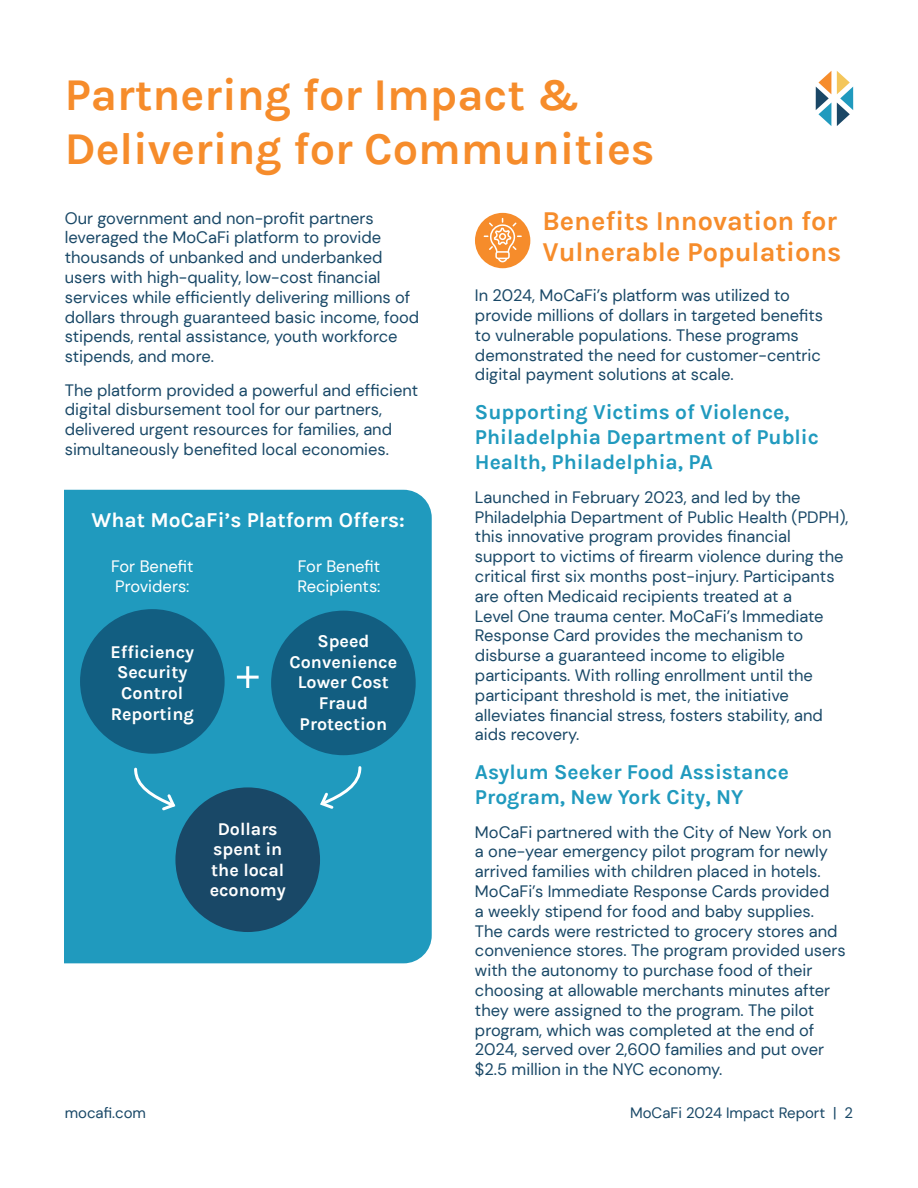
<style>
.page{position:relative;width:918px;height:1188px;background:#fff}
.page>*{position:absolute;margin:0;border:0;box-sizing:border-box;transform-origin:0 0}
.t1{font:700 45px/54px "Karla";color:#f68c2b}
.t2{font:700 27px/31.5px "Karla";color:#f68c2b}
.t3{font:700 21px/25.2px "Karla";color:#209abe}
.t4{font:700 21px "Karla";color:#fff}
.t5{font:700 17.85px/20.5px "Karla";color:#fff;text-align:center}
.t6{font:16.5px/19.8px "DM Sans";color:#194867}
.t7{font:16.5px/19.8px "DM Sans";color:#fff}
.t8{font:15px "DM Sans";color:#194867}
</style>
<div class="page">
<svg style="left:816px;top:71px;width:15px;height:55px"></svg>
<svg style="left:837px;top:71px;width:16px;height:55px"></svg>
<div style="left:65px;top:490px;width:367px;height:473px;background:#209abe"></div>
<div style="left:80px;top:609px;width:145px;height:145px;background:#125e81;border-radius:50%"></div>
<div style="left:271px;top:611px;width:145px;height:144px;background:#125e81;border-radius:50%"></div>
<div style="left:175px;top:787px;width:145px;height:145px;background:#194867;border-radius:50%"></div>
<hr style="left:246px;top:666px;width:3px;height:22px;background:#fff">
<hr style="left:237px;top:676px;width:22px;height:3px;background:#fff">
<svg style="left:133px;top:766px;width:44px;height:47px;background:#38a5c5"></svg>
<svg style="left:318px;top:765px;width:45px;height:46px;background:#38a5c5"></svg>
<div style="left:475px;top:213px;width:55px;height:55px;background:#f68c2b;border-radius:50%"></div>
<svg style="left:484px;top:218px;width:38px;height:44px"></svg>
<p class="t1" style="left:65px;top:66px;width:591px">Partnering for Impact &amp;<br>Delivering for Communities</p>
<p class="t6" style="left:65px;top:208px;width:356px">Our government and non-profit partners leveraged the MoCaFi platform to provide thousands of unbanked and underbanked users with high-quality, low-cost financial services while efficiently delivering millions of dollars through guaranteed basic income, food stipends, rental assistance, youth workforce stipends, and more.</p>
<p class="t6" style="left:65px;top:380px;width:355px">The platform provided a powerful and efficient digital disbursement tool for our partners, delivered urgent resources for families, and simultaneously benefited local economies.</p>
<p class="t2" style="left:542px;top:204px;width:300px">Benefits Innovation for<br>Vulnerable Populations</p>
<p class="t6" style="left:475px;top:285px;width:350px">In 2024, MoCaFi’s platform was utilized to provide millions of dollars in targeted benefits to vulnerable populations. These programs demonstrated the need for customer-centric digital payment solutions at scale.</p>
<p class="t3" style="left:475px;top:399px;width:346px">Supporting Victims of Violence,<br>Philadelphia Department of Public<br>Health, Philadelphia, PA</p>
<p class="t6" style="left:475px;top:487px;width:375px">Launched in February 2023, and led by the Philadelphia Department of Public Health (PDPH), this innovative program provides financial support to victims of firearm violence during the critical first six months post-injury. Participants are often Medicaid recipients treated at a<br>Level One trauma center. MoCaFi’s Immediate Response Card provides the mechanism to disburse a guaranteed income to eligible participants. With rolling enrollment until the participant threshold is met, the initiative alleviates financial stress, fosters stability, and aids recovery.</p>
<p class="t3" style="left:475px;top:759px;width:315px">Asylum Seeker Food Assistance<br>Program, New York City, NY</p>
<p class="t6" style="left:475px;top:822px;width:372px">MoCaFi partnered with the City of New York on<br>a one-year emergency pilot program for newly arrived families with children placed in hotels.<br>MoCaFi’s Immediate Response Cards provided<br>a weekly stipend for food and baby supplies.<br>The cards were restricted to grocery stores and convenience stores. The program provided users with the autonomy to purchase food of their choosing at allowable merchants minutes after they were assigned to the program. The pilot program, which was completed at the end of 2024, served over 2,600 families and put over $2.5 million in the NYC economy.</p>
<p class="t4" style="left:92px;top:506px;width:315px">What MoCaFi’s Platform Offers:</p>
<p class="t7" style="left:298px;top:557px;width:85px">For Benefit<br>Recipients:</p>
<p class="t7" style="left:111px;top:557px;width:84px">For Benefit<br>Providers:</p>
<p class="t5" style="left:317px;top:630px;width:54px">Speed</p>
<p class="t5" style="left:290px;top:651px;width:109px">Convenience</p>
<p class="t5" style="left:298px;top:671px;width:93px">Lower Cost</p>
<p class="t5" style="left:300px;top:692px;width:89px">Fraud<br>Protection</p>
<p class="t5" style="left:110px;top:641px;width:85px">Efficiency</p>
<p class="t5" style="left:117px;top:661px;width:72px">Security</p>
<p class="t5" style="left:121px;top:682px;width:64px">Control</p>
<p class="t5" style="left:111px;top:703px;width:85px">Reporting</p>
<p class="t5" style="left:210px;top:818px;width:78px">Dollars spent in the local economy</p>
<p class="t8" style="left:65px;top:1103px;width:83px">mocafi.com</p>
<p class="t8" style="left:630px;top:1103px;width:225px">MoCaFi 2024 Impact Report | 2</p>
</div>
